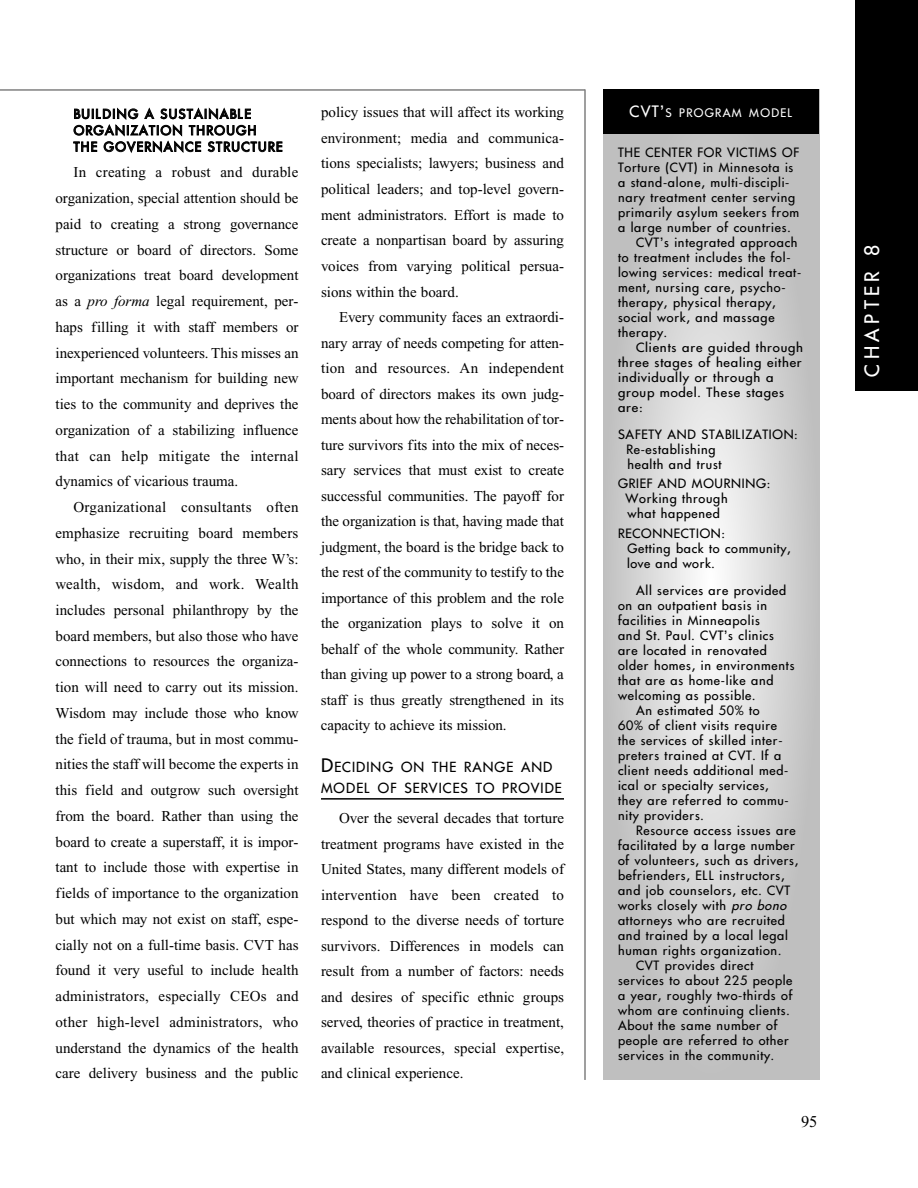
<style>
.page{position:relative;width:918px;height:1188px;background:#fff}
.page>*{position:absolute;margin:0;border:0;box-sizing:border-box;transform-origin:0 0}
.t1{font:21px "Donata";letter-spacing:.215em;color:#fff}
.t2{font:16.5px "Times New Roman";color:#000}
.t3{font:15px/25.8px "Times New Roman";color:#000;text-align:justify}
.t4{font:14.7px/21px "Donata";letter-spacing:.07em;color:#000}
.t5{font:13.5px/15px "Donata";letter-spacing:.055em;color:#000}
.t6{font:13.5px "Donata";letter-spacing:.055em;color:#000;scale:1.04 1}
.t7{font:13.5px/16.5px "Donata";letter-spacing:.105em;color:#000}
.t8{font:12.3px "Donata";letter-spacing:.105em;color:#fff}
.s1{font-style:italic}
.s2{font-size:19.5px}
.s3{font-size:16.5px}
</style>
<div class="page">
<hr style="left:321px;top:798px;width:243px;height:2px;background:#000">
<div style="left:603px;top:133px;width:216px;height:947px;background:#bfbfbf"></div>
<div style="left:603px;top:96px;width:216px;height:978px;background:#c0c0c0;border-radius:50%"></div>
<div style="left:610px;top:127px;width:202px;height:916px;background:#c4c4c4;border-radius:50%"></div>
<div style="left:617px;top:157px;width:188px;height:856px;background:#c8c8c8;border-radius:50%"></div>
<div style="left:623px;top:188px;width:176px;height:794px;background:#ccc;border-radius:50%"></div>
<div style="left:630px;top:218px;width:162px;height:734px;background:#d0d0d0;border-radius:50%"></div>
<div style="left:637px;top:249px;width:148px;height:672px;background:#d4d4d4;border-radius:50%"></div>
<div style="left:644px;top:279px;width:134px;height:612px;background:#d8d8d8;border-radius:50%"></div>
<div style="left:650px;top:310px;width:122px;height:550px;background:#dcdcdc;border-radius:50%"></div>
<div style="left:657px;top:341px;width:108px;height:488px;background:#e0e0e0;border-radius:50%"></div>
<div style="left:664px;top:371px;width:94px;height:428px;background:#e4e4e4;border-radius:50%"></div>
<div style="left:671px;top:402px;width:80px;height:366px;background:#e8e8e8;border-radius:50%"></div>
<div style="left:677px;top:432px;width:68px;height:306px;background:#ececec;border-radius:50%"></div>
<div style="left:684px;top:463px;width:54px;height:244px;background:#f0f0f0;border-radius:50%"></div>
<div style="left:691px;top:493px;width:40px;height:184px;background:#f4f4f4;border-radius:50%"></div>
<div style="left:698px;top:524px;width:27px;height:122px;background:#f8f8f8;border-radius:50%"></div>
<div style="left:704px;top:554px;width:14px;height:62px;background:#fcfcfc;border-radius:50%"></div>
<div style="left:603px;top:89px;width:216px;height:44px;background:#000"></div>
<hr style="left:584px;top:89px;width:2px;height:991px;background:#808080">
<hr style="left:0;top:89px;width:585px;height:2px;background:#808080">
<div style="left:855px;top:0;width:63px;height:390px;background:#000"></div>
<p class="t7" style="left:74px;top:106px;width:210px">BUILDING A SUSTAINABLE<br>ORGANIZATION THROUGH<br>THE GOVERNANCE STRUCTURE</p>
<p class="t3" style="left:56px;top:161px;width:245px;text-indent:18px">In creating a robust and durable organization, special attention should be paid to creating a strong governance structure or board of directors. Some organizations treat board development as a <span class="s1">pro forma</span> legal requirement, per&shy;haps filling it with staff members or inexperienced volunteers. This misses an important mechanism for building new ties to the community and deprives the organization of a stabilizing influence that can help mitigate the internal dynamics of vicarious trauma.</p>
<p class="t3" style="left:56px;top:496px;width:245px;text-indent:18px">Organizational consultants often emphasize recruiting board members who, in their mix, supply the three W’s: wealth, wisdom, and work. Wealth includes personal philanthropy by the board members, but also those who have connections to resources the organiza&shy;tion will need to carry out its mission.<br>Wisdom may include those who know the field of trauma, but in most commu&shy;nities the staff will become the experts in this field and outgrow such oversight from the board. Rather than using the board to create a superstaff, it is impor&shy;tant to include those with expertise in fields of importance to the organization but which may not exist on staff, espe&shy;cially not on a full-time basis. CVT has found it very useful to include health administrators, especially CEOs and other high-level administrators, who understand the dynamics of the health care delivery business and the public</p>
<p class="t3" style="left:321px;top:100px;width:245px">policy issues that will affect its working environment; media and communica&shy;tions specialists; lawyers; business and political leaders; and top-level govern&shy;ment administrators. Effort is made to create a nonpartisan board by assuring voices from varying political persua&shy;sions within the board.</p>
<p class="t3" style="left:321px;top:306px;width:245px;text-indent:18px">Every community faces an extraordi&shy;nary array of needs competing for atten&shy;tion and resources. An independent board of directors makes its own judg&shy;ments about how the rehabilitation of tor&shy;ture survivors fits into the mix of neces&shy;sary services that must exist to create successful communities. The payoff for the organization is that, having made that judgment, the board is the bridge back to the rest of the community to testify to the importance of this problem and the role the organization plays to solve it on behalf of the whole community. Rather than giving up power to a strong board, a staff is thus greatly strengthened in its capacity to achieve its mission.</p>
<p class="t4" style="left:321px;top:757px;width:242px"><span class="s2">D</span>ECIDING ON THE RANGE AND<br>MODEL OF SERVICES TO PROVIDE</p>
<p class="t3" style="left:321px;top:807px;width:245px;text-indent:18px">Over the several decades that torture treatment programs have existed in the United States, many different models of intervention have been created to respond to the diverse needs of torture survivors. Differences in models can result from a number of factors: needs and desires of specific ethnic groups served, theories of practice in treatment, available resources, special expertise, and clinical experience.</p>
<p class="t8" style="left:629px;top:106px;width:165px"><span class="s3">CVT’</span>S PROGRAM MODEL</p>
<p class="t5" style="left:618px;top:145px;width:183px">THE CENTER FOR VICTIMS OF</p>
<p class="t5" style="left:618px;top:160px;width:177px">Torture (CVT) in Minnesota is</p>
<p class="t5" style="left:618px;top:175px;width:173px">a stand-alone, multi-discipli-</p>
<p class="t5" style="left:618px;top:190px;width:179px">nary treatment center serving</p>
<p class="t5" style="left:618px;top:205px;width:183px">primarily asylum seekers from</p>
<p class="t5" style="left:618px;top:220px;width:174px">a large number of countries.</p>
<p class="t5" style="left:636px;top:235px;width:163px">CVT’s integrated approach</p>
<p class="t5" style="left:618px;top:250px;width:174px">to treatment includes the fol-</p>
<p class="t5" style="left:618px;top:265px;width:185px">lowing services: medical treat-</p>
<p class="t5" style="left:618px;top:280px;width:169px">ment, nursing care, psycho-</p>
<p class="t5" style="left:618px;top:295px;width:159px">therapy, physical therapy,</p>
<p class="t5" style="left:618px;top:310px;width:158px">social work, and massage</p>
<p class="t5" style="left:618px;top:325px;width:51px">therapy.</p>
<p class="t6" style="left:636px;top:340px;width:162px">Clients are guided through</p>
<p class="t6" style="left:618px;top:355px;width:178px">three stages of healing either</p>
<p class="t6" style="left:618px;top:370px;width:151px">individually or through a</p>
<p class="t6" style="left:618px;top:385px;width:161px">group model. These stages</p>
<p class="t6" style="left:618px;top:400px;width:26px">are:</p>
<p class="t5" style="left:626px;top:427px;width:173px;text-indent:-8px">SAFETY AND STABILIZATION:<br>Re-establishing<br>health and trust</p>
<p class="t5" style="left:626px;top:477px;width:146px;text-indent:-8px">GRIEF AND MOURNING:<br>Working through<br>what happened</p>
<p class="t5" style="left:627px;top:526px;width:165px;text-indent:-9px">RECONNECTION:<br>Getting back to community, love and work.</p>
<p class="t5" style="left:636px;top:583px;width:152px">All services are provided</p>
<p class="t5" style="left:618px;top:598px;width:151px">on an outpatient basis in</p>
<p class="t5" style="left:618px;top:613px;width:143px">facilities in Minneapolis</p>
<p class="t5" style="left:618px;top:628px;width:157px">and St. Paul. CVT’s clinics</p>
<p class="t5" style="left:618px;top:643px;width:150px">are located in renovated</p>
<p class="t5" style="left:618px;top:658px;width:178px">older homes, in environments</p>
<p class="t5" style="left:618px;top:673px;width:157px">that are as home-like and</p>
<p class="t5" style="left:618px;top:688px;width:139px">welcoming as possible.</p>
<p class="t5" style="left:636px;top:703px;width:125px">An estimated 50% to</p>
<p class="t5" style="left:618px;top:718px;width:161px">60% of client visits require</p>
<p class="t5" style="left:618px;top:733px;width:166px">the services of skilled inter-</p>
<p class="t5" style="left:618px;top:748px;width:165px">preters trained at CVT. If a</p>
<p class="t5" style="left:618px;top:763px;width:172px">client needs additional med-</p>
<p class="t5" style="left:618px;top:778px;width:152px">ical or specialty services,</p>
<p class="t5" style="left:618px;top:793px;width:172px">they are referred to commu-</p>
<p class="t5" style="left:618px;top:808px;width:87px">nity providers.</p>
<p class="t5" style="left:636px;top:823px;width:161px">Resource access issues are</p>
<p class="t5" style="left:618px;top:838px;width:178px">facilitated by a large number</p>
<p class="t5" style="left:618px;top:853px;width:182px">of volunteers, such as drivers,</p>
<p class="t5" style="left:618px;top:868px;width:168px">befrienders, ELL instructors,</p>
<p class="t5" style="left:618px;top:883px;width:174px">and job counselors, etc. CVT</p>
<p class="t5" style="left:618px;top:898px;width:173px">works closely with <span class="s1">pro bono</span></p>
<p class="t5" style="left:618px;top:913px;width:168px">attorneys who are recruited</p>
<p class="t5" style="left:618px;top:928px;width:171px">and trained by a local legal</p>
<p class="t5" style="left:618px;top:943px;width:165px">human rights organization.</p>
<p class="t5" style="left:636px;top:958px;width:119px">CVT provides direct</p>
<p class="t5" style="left:618px;top:973px;width:176px">services to about 225 people</p>
<p class="t5" style="left:618px;top:988px;width:176px">a year, roughly two-thirds of</p>
<p class="t5" style="left:618px;top:1003px;width:173px">whom are continuing clients.</p>
<p class="t5" style="left:618px;top:1018px;width:161px">About the same number of</p>
<p class="t5" style="left:618px;top:1033px;width:172px">people are referred to other</p>
<p class="t5" style="left:618px;top:1048px;width:158px">services in the community.</p>
<p class="t2" style="left:801px;top:1115px;width:18px">95</p>
<h1 class="t1" style="left:860px;top:377px;width:133px;rotate:-90deg">CHAPTER 8</h1>
</div>
